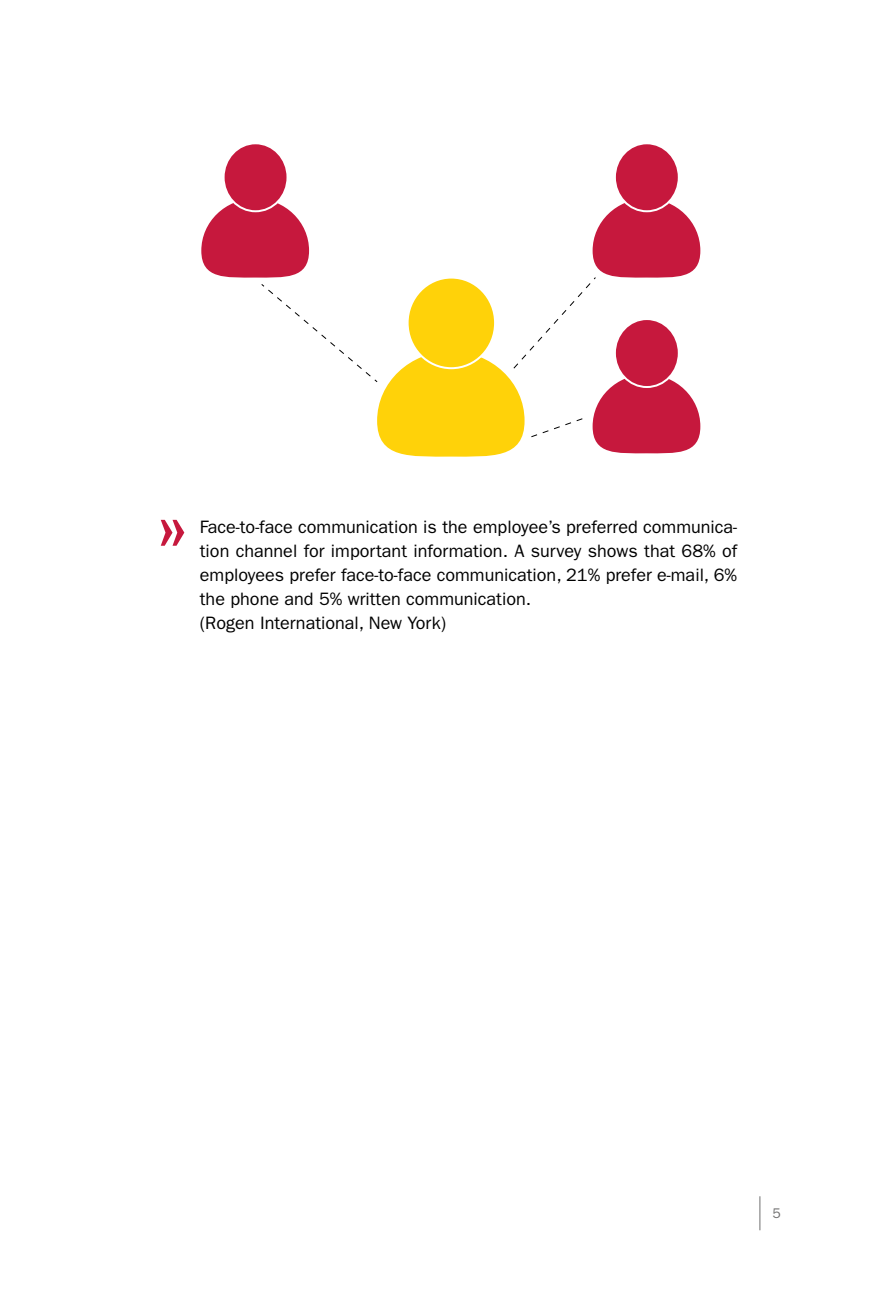
<style>
.page{position:relative;width:879px;height:1304px;background:#fff}
.page>*{position:absolute;margin:0;border:0;box-sizing:border-box;transform-origin:0 0}
.t1{font:90px "ITC Franklin Gothic Std";color:#c6183d}
.t2{font:18px/24px "ITC Franklin Gothic Std";color:#000}
.t3{font:14px "ITC Franklin Gothic Std";color:#706f6f}
</style>
<div class="page">
<hr style="left:759px;top:1196px;width:1px;height:34px;background:#706f6f">
<div style="left:224px;top:143px;width:63px;height:68px;background:#c6183d;border-radius:50%"></div>
<div style="left:223px;top:142px;width:65px;height:70px;border:2px solid #fff;border-radius:50%"></div>
<div style="left:615px;top:143px;width:64px;height:68px;background:#c6183d;border-radius:50%"></div>
<div style="left:614px;top:142px;width:66px;height:70px;border:2px solid #fff;border-radius:50%"></div>
<svg style="left:201px;top:199px;width:499px;height:258px"></svg>
<h1 class="t1" style="left:154px;top:473px;width:37px">»</h1>
<p class="t2" style="left:200px;top:515px;width:539px">Face-to-face communication is the employee’s preferred communica&shy;tion channel for important information. A survey shows that 68% of employees prefer face-to-face communication, 21% prefer e-mail, 6% the phone and 5% written communication.<br>(Rogen International, New York)</p>
<p class="t3" style="left:772px;top:1205px;width:10px">5</p>
</div>
